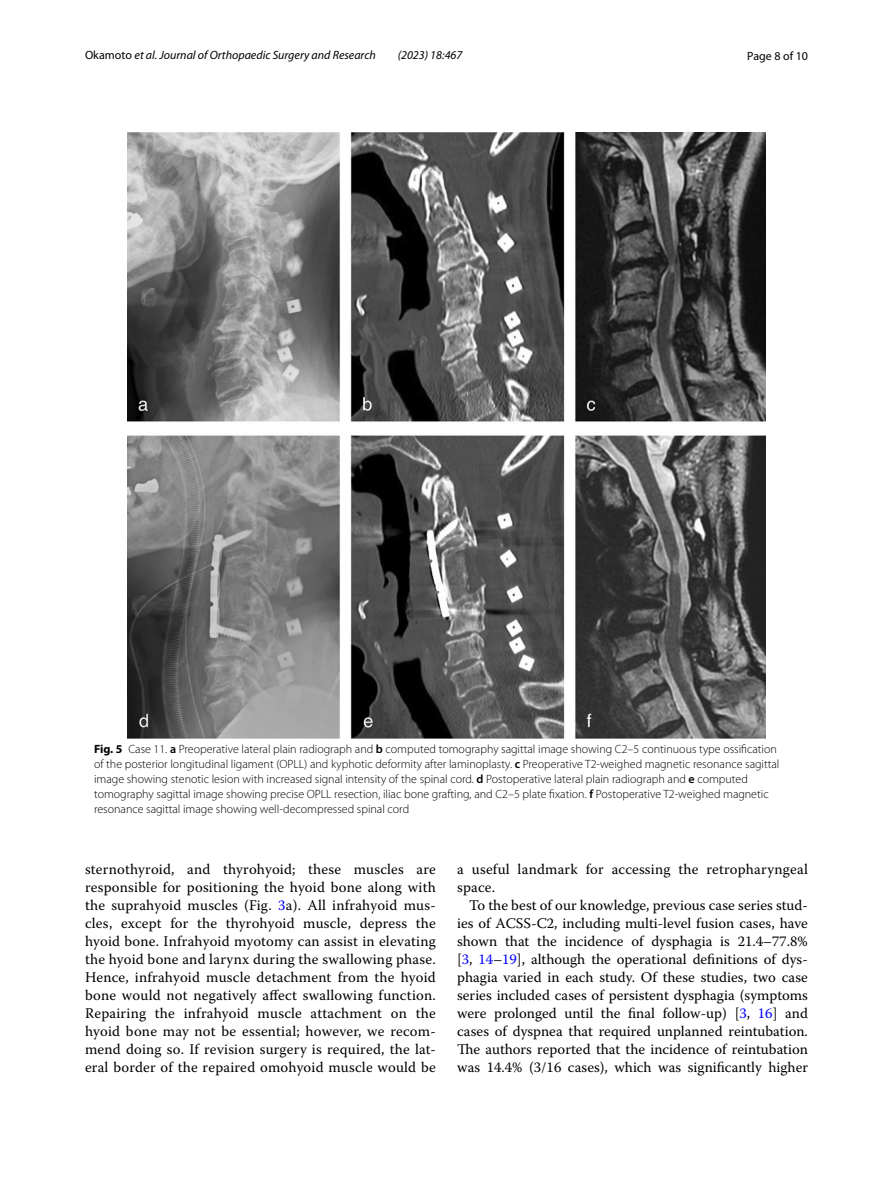
<style>
.page{position:relative;width:893px;height:1187px;background:#fff}
.page>*{position:absolute;margin:0;border:0;box-sizing:border-box;transform-origin:0 0}
.t1{font:14.7px/18px "Warnock Pro";letter-spacing:.015em;color:#000;text-align:justify}
.t2{font:300 12px/15px "Myriad Pro";color:#000}
.t3{font:italic 12px "Myriad Pro";color:#000}
.t4{font:12px "Myriad Pro";color:#000}
.s1{font-style:normal}
.s2{font-weight:700}
.s3{font-weight:600}
.s4{color:#00f}
</style>
<div class="page">
<img style="left:127px;top:133px;width:638px;height:605px">
<p class="t3" style="left:85px;top:48px;width:292px"><span class="s1">Okamoto</span> et al. Journal of Orthopaedic Surgery and Research</p>
<p class="t3" style="left:398px;top:48px;width:66px">(2023) 18:467</p>
<p class="t4" style="left:747px;top:48px;width:62px">Page 8 of 10</p>
<p class="t2" style="left:94px;top:742px;width:687px"><span class="s2">Fig. 5</span> Case 11. <span class="s3">a</span> Preoperative lateral plain radiograph and <span class="s3">b</span> computed tomography sagittal image showing C2–5 continuous type ossification of the posterior longitudinal ligament (OPLL) and kyphotic deformity after laminoplasty. <span class="s3">c</span> Preoperative T2-weighed magnetic resonance sagittal image showing stenotic lesion with increased signal intensity of the spinal cord. <span class="s3">d</span> Postoperative lateral plain radiograph and <span class="s3">e</span> computed tomography sagittal image showing precise OPLL resection, iliac bone grafting, and C2–5 plate fixation. <span class="s3">f</span> Postoperative T2-weighed magnetic resonance sagittal image showing well-decompressed spinal cord</p>
<p class="t1" style="left:85px;top:860px;width:352px">sternothyroid, and thyrohyoid; these muscles are responsible for positioning the hyoid bone along with the suprahyoid muscles (Fig. <span class="s4">3</span>a). All infrahyoid mus&shy;cles, except for the thyrohyoid muscle, depress the hyoid bone. Infrahyoid myotomy can assist in elevating the hyoid bone and larynx during the swallowing phase.<br>Hence, infrahyoid muscle detachment from the hyoid bone would not negatively affect swallowing function.<br>Repairing the infrahyoid muscle attachment on the hyoid bone may not be essential; however, we recom&shy;mend doing so. If revision surgery is required, the lat&shy;eral border of the repaired omohyoid muscle would be</p>
<p class="t1" style="left:457px;top:860px;width:352px">a useful landmark for accessing the retropharyngeal space.</p>
<p class="t1" style="left:457px;top:896px;width:352px;text-indent:12px">To the best of our knowledge, previous case series stud&shy;ies of ACSS-C2, including multi-level fusion cases, have shown that the incidence of dysphagia is 21.4–77.8% [<span class="s4">3</span>, <span class="s4">14</span>–<span class="s4">19</span>], although the operational definitions of dys&shy;phagia varied in each study. Of these studies, two case series included cases of persistent dysphagia (symptoms were prolonged until the final follow-up) [<span class="s4">3</span>, <span class="s4">16</span>] and cases of dyspnea that required unplanned reintubation.<br>The authors reported that the incidence of reintubation was 14.4% (3/16 cases), which was significantly higher</p>
</div>
